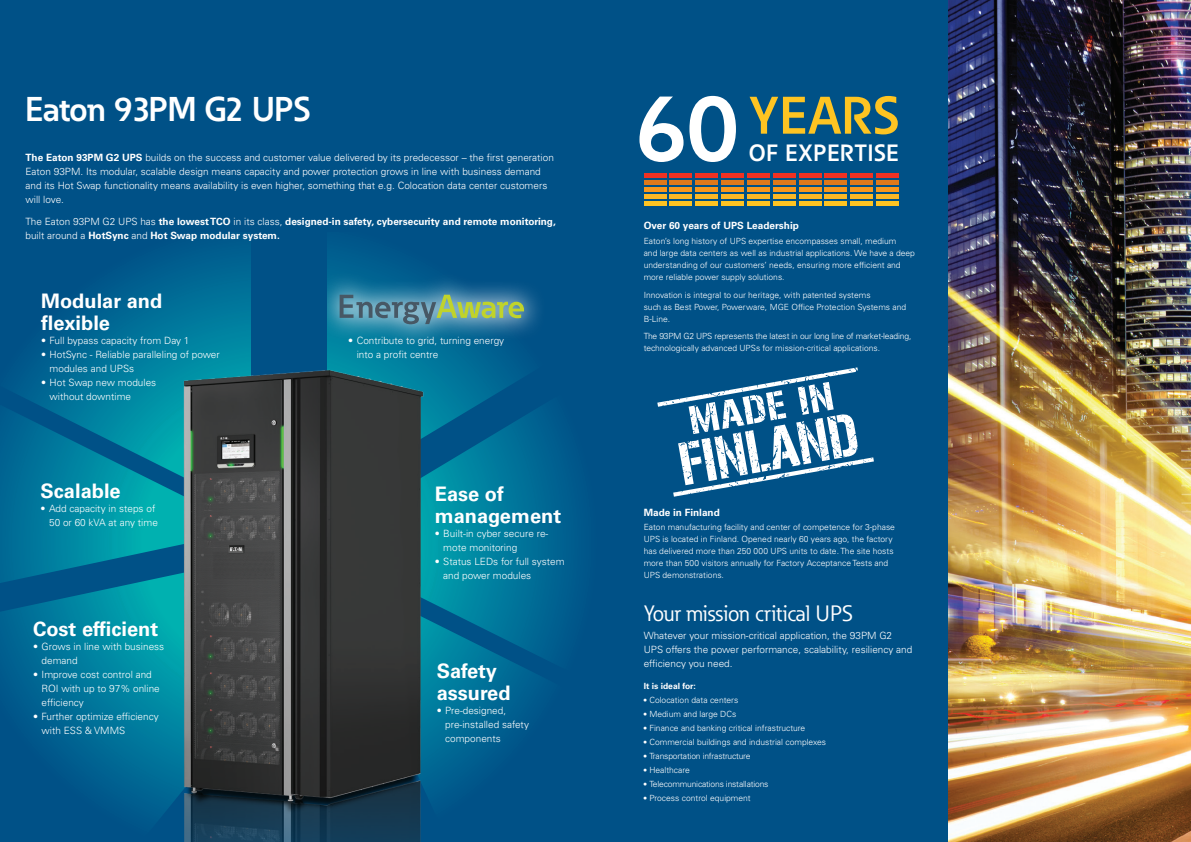
<style>
.page{position:relative;width:1191px;height:842px;background:#fff}
.page>*{position:absolute;margin:0;border:0;box-sizing:border-box;transform-origin:0 0}
.t1{font:700 93.7px "Eaton";color:#fff}
.t2{font:700 52.1px "Eaton";letter-spacing:.01em;color:#fec422}
.t3{font:700 34px "Eaton";letter-spacing:-.01em;color:#fff}
.t4{font:700 23.3px "Eaton";letter-spacing:.03em;color:#fff}
.t5{font:22px "Eaton";color:#fff}
.t6{font:700 20px/22px "Univers LT Std";color:#fff}
.t7{font:300 10px/14px "Univers LT Std";color:#fff}
.t8{font:700 10px/14px "Univers LT Std";color:#fff}
.t9{font:300 8.5px/12px "Univers LT Std";color:#fff}
.t10{font:300 8.5px/12px "Univers LT Std";letter-spacing:-.02em;color:#fff}
.t11{font:700 8.5px "Univers LT Std";color:#fff}
.s1{font-weight:700}
.s2{font-weight:300}
.s3{font-weight:400;font-size:8px}
</style>
<div class="page">
<img style="left:947px;top:0;width:244px;height:842px">
<div style="left:0;top:0;width:947px;height:842px;background:#005187"></div>
<svg style="left:0;top:243px;width:575px;height:292px"></svg>
<hr style="left:643px;top:173px;width:23px;height:4px;background:#ef3122">
<hr style="left:669px;top:173px;width:23px;height:4px;background:#ef3122">
<hr style="left:695px;top:173px;width:23px;height:4px;background:#ef3122">
<hr style="left:721px;top:173px;width:23px;height:4px;background:#ef3122">
<hr style="left:747px;top:173px;width:23px;height:4px;background:#ef3122">
<hr style="left:772px;top:173px;width:23px;height:4px;background:#ef3122">
<hr style="left:798px;top:173px;width:23px;height:4px;background:#ef3122">
<hr style="left:824px;top:173px;width:23px;height:4px;background:#ef3122">
<hr style="left:850px;top:173px;width:23px;height:4px;background:#ef3122">
<hr style="left:876px;top:173px;width:23px;height:4px;background:#ef3122">
<hr style="left:643px;top:180px;width:23px;height:4px;background:#de791b">
<hr style="left:669px;top:180px;width:23px;height:4px;background:#de791b">
<hr style="left:695px;top:180px;width:23px;height:4px;background:#de791b">
<hr style="left:721px;top:180px;width:23px;height:4px;background:#de791b">
<hr style="left:747px;top:180px;width:23px;height:4px;background:#de791b">
<hr style="left:772px;top:180px;width:23px;height:4px;background:#de791b">
<hr style="left:798px;top:180px;width:23px;height:4px;background:#de791b">
<hr style="left:824px;top:180px;width:23px;height:4px;background:#de791b">
<hr style="left:850px;top:180px;width:23px;height:4px;background:#de791b">
<hr style="left:876px;top:180px;width:23px;height:4px;background:#de791b">
<div style="left:643px;top:187px;width:23px;height:5px;background:#f7971d"></div>
<div style="left:669px;top:187px;width:23px;height:5px;background:#f7971d"></div>
<div style="left:695px;top:187px;width:23px;height:5px;background:#f7971d"></div>
<div style="left:721px;top:187px;width:23px;height:5px;background:#f7971d"></div>
<div style="left:747px;top:187px;width:23px;height:5px;background:#f7971d"></div>
<div style="left:772px;top:187px;width:23px;height:5px;background:#f7971d"></div>
<div style="left:798px;top:187px;width:23px;height:5px;background:#f7971d"></div>
<div style="left:824px;top:187px;width:23px;height:5px;background:#f7971d"></div>
<div style="left:850px;top:187px;width:23px;height:5px;background:#f7971d"></div>
<div style="left:876px;top:187px;width:23px;height:5px;background:#f7971d"></div>
<div style="left:643px;top:194px;width:23px;height:5px;background:#fcb825"></div>
<div style="left:669px;top:194px;width:23px;height:5px;background:#fcb825"></div>
<div style="left:695px;top:194px;width:23px;height:5px;background:#fcb825"></div>
<div style="left:721px;top:194px;width:23px;height:5px;background:#fcb825"></div>
<div style="left:747px;top:194px;width:23px;height:5px;background:#fcb825"></div>
<div style="left:772px;top:194px;width:23px;height:5px;background:#fcb825"></div>
<div style="left:798px;top:194px;width:23px;height:5px;background:#fcb825"></div>
<div style="left:824px;top:194px;width:23px;height:5px;background:#fcb825"></div>
<div style="left:850px;top:194px;width:23px;height:5px;background:#fcb825"></div>
<div style="left:876px;top:194px;width:23px;height:5px;background:#fcb825"></div>
<div style="left:643px;top:201px;width:23px;height:5px;background:#fec422"></div>
<div style="left:669px;top:201px;width:23px;height:5px;background:#fec422"></div>
<div style="left:695px;top:201px;width:23px;height:5px;background:#fec422"></div>
<div style="left:721px;top:201px;width:23px;height:5px;background:#fec422"></div>
<div style="left:747px;top:201px;width:23px;height:5px;background:#fec422"></div>
<div style="left:772px;top:201px;width:23px;height:5px;background:#fec422"></div>
<div style="left:798px;top:201px;width:23px;height:5px;background:#fec422"></div>
<div style="left:824px;top:201px;width:23px;height:5px;background:#fec422"></div>
<div style="left:850px;top:201px;width:23px;height:5px;background:#fec422"></div>
<div style="left:876px;top:201px;width:23px;height:5px;background:#fec422"></div>
<svg style="left:657px;top:367px;width:217px;height:130px"></svg>
<div style="left:316px;top:271px;width:230px;height:76px;background:#fff;opacity:.75"></div>
<svg style="left:339px;top:295px;width:185px;height:29px;background:#689895"></svg>
<svg style="left:0;top:386px;width:172px;height:124px"></svg>
<svg style="left:432px;top:347px;width:143px;height:148px"></svg>
<svg style="left:0;top:535px;width:575px;height:284px"></svg>
<div style="left:251px;top:193px;width:76px;height:315px;background:#005187"></div>
<img style="left:172px;top:342px;width:260px;height:500px">
<p class="t3" style="left:26px;top:87px;width:286px">Eaton 93PM G2 UPS</p>
<p class="t7" style="left:26px;top:150px;width:530px"><span class="s1">The Eaton 93PM G2 UPS</span> builds on the success and customer value delivered by its predecessor – the first generation Eaton 93PM. Its modular, scalable design means capacity and power protection grows in line with business demand and its Hot Swap functionality means availability is even higher, something that e.g. Colocation data center customers will love.</p>
<p class="t8" style="left:26px;top:215px;width:532px"><span class="s2">The Eaton 93PM G2 UPS has</span> the lowest TCO <span class="s2">in its class,</span> designed-in safety, cybersecurity and remote monitoring, <span class="s2">built around a</span> HotSync <span class="s2">and</span> Hot Swap modular system.</p>
<p class="t6" style="left:41px;top:291px;width:123px">Modular and flexible</p>
<p class="t7" style="left:41px;top:334px;width:150px">• Full bypass capacity from Day 1</p>
<p class="t7" style="left:50px;top:348px;width:172px;text-indent:-9px">• HotSync - Reliable paralleling of power modules and UPSs</p>
<p class="t7" style="left:50px;top:376px;width:108px;text-indent:-9px">• Hot Swap new modules without downtime</p>
<p class="t6" style="left:41px;top:480px;width:82px">Scalable</p>
<p class="t7" style="left:41px;top:502px;width:119px;text-align:right">• Add capacity in steps of<br>50 or 60 kVA at any time</p>
<p class="t6" style="left:33px;top:618px;width:127px">Cost efficient</p>
<p class="t7" style="left:42px;top:640px;width:124px;text-indent:-9px">• Grows in line with business demand</p>
<p class="t7" style="left:42px;top:668px;width:120px;text-indent:-9px">• Improve cost control and<br>ROI with up to 97% online efficiency</p>
<p class="t7" style="left:42px;top:710px;width:119px;text-indent:-9px">• Further optimize efficiency with ESS &amp; VMMS</p>
<p class="t7" style="left:357px;top:333px;width:149px;text-indent:-9px">• Contribute to grid, turning energy into a profit centre</p>
<p class="t6" style="left:435px;top:483px;width:128px">Ease of management</p>
<p class="t7" style="left:443px;top:526px;width:107px;text-indent:-9px">• Built-in cyber secure re&shy;mote monitoring</p>
<p class="t7" style="left:443px;top:554px;width:123px;text-indent:-9px">• Status LEDs for full system and power modules</p>
<p class="t6" style="left:437px;top:660px;width:75px">Safety assured</p>
<p class="t7" style="left:445px;top:703px;width:85px;text-indent:-9px">• Pre-designed, pre-installed safety components</p>
<p class="t1" style="left:635px;top:70px;width:105px">60</p>
<p class="t2" style="left:748px;top:83px;width:152px">YEARS</p>
<p class="t4" style="left:749px;top:138px;width:151px">OF EXPERTISE</p>
<p class="t8" style="left:643px;top:219px;width:157px">Over 60 years of UPS Leadership</p>
<p class="t9" style="left:643px;top:235px;width:273px">Eaton’s long history of UPS expertise encompasses small, medium<br>and large data centers as well as industrial applications. We have a deep understanding of our customers’ needs, ensuring more efficient and more reliable power supply solutions.</p>
<p class="t9" style="left:643px;top:289px;width:264px">Innovation is integral to our heritage, with patented systems<br>such as Best Power, Powerware, MGE Office Protection Systems and<br>B-Line.</p>
<p class="t10" style="left:643px;top:330px;width:269px">The 93PM G2 UPS represents the latest in our long line of market-leading, technologically advanced UPSs for mission-critical applications.</p>
<p class="t8" style="left:643px;top:505px;width:78px">Made in Finland</p>
<p class="t9" style="left:643px;top:521px;width:253px">Eaton manufacturing facility and center of competence for 3-phase UPS is located in Finland. Opened nearly 60 years ago, the factory has delivered more than 250 000 UPS units to date. The site hosts more than 500 visitors annually for Factory Acceptance Tests and UPS demonstrations.</p>
<p class="t5" style="left:643px;top:599px;width:211px">Your mission critical UPS</p>
<p class="t7" style="left:643px;top:629px;width:270px">Whatever your mission-critical application, the 93PM G2<br>UPS offers the power performance, scalability, resiliency and efficiency you need.</p>
<p class="t11" style="left:643px;top:681px;width:54px">It is ideal for:</p>
<p class="t9" style="left:643px;top:694px;width:96px"><span class="s3">•</span> Colocation data centers</p>
<p class="t9" style="left:643px;top:708px;width:94px"><span class="s3">•</span> Medium and large DCs</p>
<p class="t9" style="left:643px;top:722px;width:163px"><span class="s3">•</span> Finance and banking critical infrastructure</p>
<p class="t9" style="left:643px;top:736px;width:184px"><span class="s3">•</span> Commercial buildings and industrial complexes</p>
<p class="t10" style="left:643px;top:750px;width:108px"><span class="s3">•</span> Transportation infrastructure</p>
<p class="t9" style="left:643px;top:764px;width:48px"><span class="s3">•</span> Healthcare</p>
<p class="t10" style="left:643px;top:778px;width:126px"><span class="s3">•</span> Telecommunications installations</p>
<p class="t9" style="left:643px;top:792px;width:109px"><span class="s3">•</span> Process control equipment</p>
</div>
